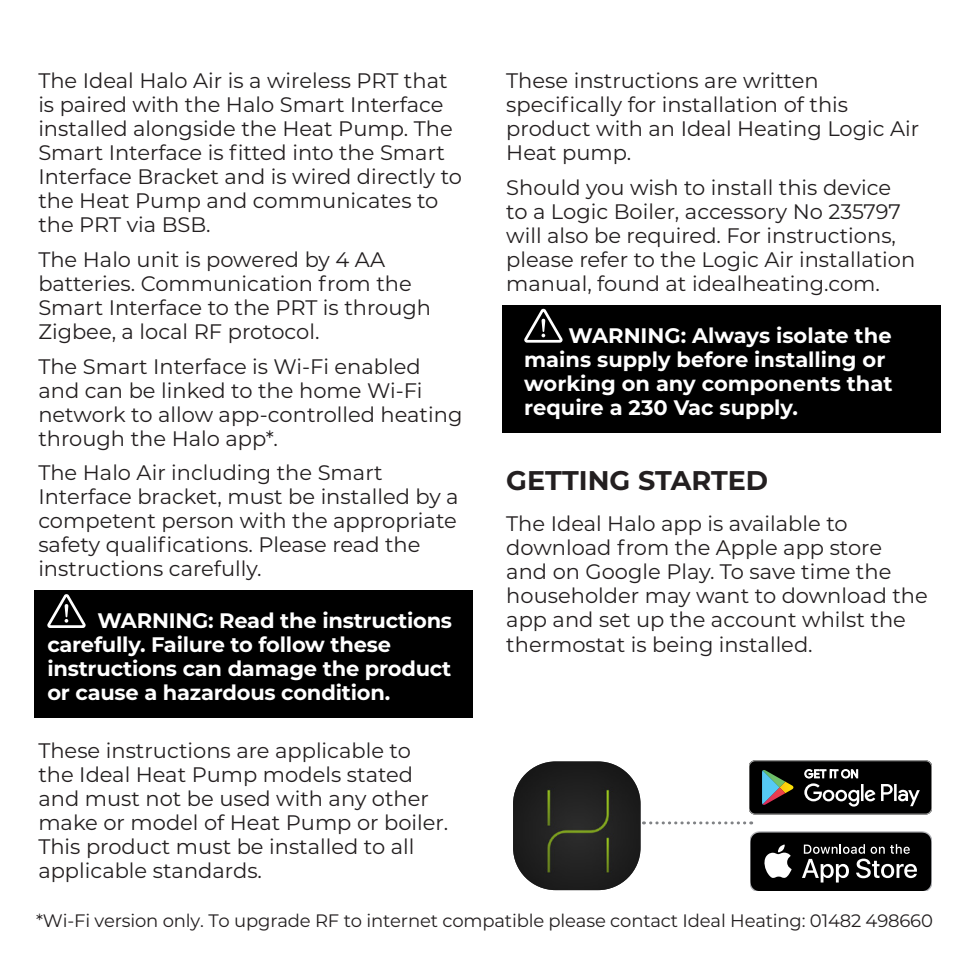
<style>
.page{position:relative;width:970px;height:977px;background:#fff}
.page>*{position:absolute;margin:0;border:0;box-sizing:border-box;transform-origin:0 0}
.t1{font:700 27px "Montserrat";color:#231f20}
.t2{font:21px/24px "Montserrat";color:#231f20}
.WARNING{font:700 21px/24px "Montserrat";letter-spacing:-.01em;color:#fff}
.t3{font:18px "Montserrat";letter-spacing:-.01em;color:#231f20}
</style>
<div class="page">
<div style="left:34px;top:590px;width:438px;height:128px;background:#000"></div>
<svg style="left:47px;top:594px;width:39px;height:34px"></svg>
<div style="left:502px;top:305px;width:438px;height:128px;background:#000"></div>
<svg style="left:524px;top:308px;width:39px;height:35px"></svg>
<svg style="left:749px;top:760px;width:182px;height:54px;background:#292b2a"></svg>
<svg style="left:750px;top:831px;width:181px;height:59px;background:#2f2f2f"></svg>
<svg style="left:643px;top:821px;width:101px;height:3px"></svg>
<img style="left:513px;top:761px;width:127px;height:129px">
<p class="t2" style="left:38px;top:68px;width:425px">The Ideal Halo Air is a wireless PRT that is paired with the Halo Smart Interface installed alongside the Heat Pump. The Smart Interface is fitted into the Smart Interface Bracket and is wired directly to the Heat Pump and communicates to the PRT via BSB.</p>
<p class="t2" style="left:38px;top:247px;width:394px">The Halo unit is powered by 4 AA batteries. Communication from the<br>Smart Interface to the PRT is through<br>Zigbee, a local RF protocol.</p>
<p class="t2" style="left:38px;top:353px;width:425px">The Smart Interface is Wi-Fi enabled and can be linked to the home Wi-Fi network to allow app-controlled heating through the Halo app*.</p>
<p class="t2" style="left:38px;top:460px;width:422px">The Halo Air including the Smart Interface bracket, must be installed by a competent person with the appropriate safety qualifications. Please read the instructions carefully.</p>
<p class="WARNING" style="left:47px;top:607px;width:406px;text-indent:50px">WARNING: Read the instructions carefully. Failure to follow these instructions can damage the product or cause a hazardous condition.</p>
<p class="t2" style="left:38px;top:738px;width:411px">These instructions are applicable to the Ideal Heat Pump models stated and must not be used with any other make or model of Heat Pump or boiler.<br>This product must be installed to all applicable standards.</p>
<p class="t2" style="left:506px;top:68px;width:414px">These instructions are written specifically for installation of this product with an Ideal Heating Logic Air<br>Heat pump.</p>
<p class="t2" style="left:506px;top:175px;width:410px">Should you wish to install this device to a Logic Boiler, accessory No 235797 will also be required. For instructions, please refer to the Logic Air installation manual, found at idealheating.com.</p>
<p class="WARNING" style="left:524px;top:322px;width:370px;text-indent:44px">WARNING: Always isolate the mains supply before installing or working on any components that require a 230 Vac supply.</p>
<p class="t1" style="left:506px;top:461px;width:263px">GETTING STARTED</p>
<p class="t2" style="left:506px;top:510px;width:423px">The Ideal Halo app is available to download from the Apple app store and on Google Play. To save time the householder may want to download the app and set up the account whilst the thermostat is being installed.</p>
<p class="t3" style="left:36px;top:908px;width:898px">*Wi-Fi version only. To upgrade RF to internet compatible please contact Ideal Heating: 01482 498660</p>
</div>
